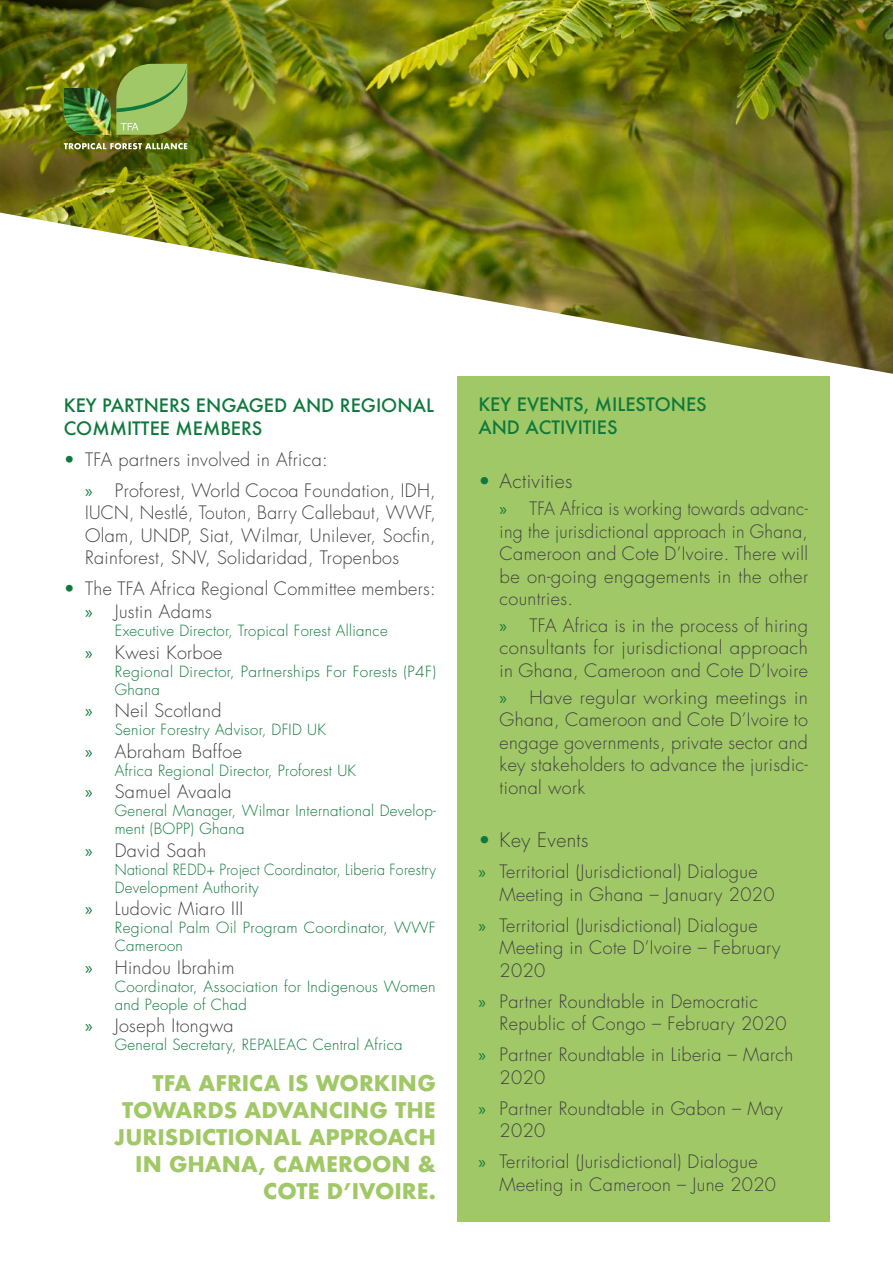
<style>
.page{position:relative;width:893px;height:1263px;background:#fff}
.page>*{position:absolute;margin:0;border:0;box-sizing:border-box;transform-origin:0 0}
.t1{font:700 21px/27px "Futura";color:#a1c866;text-align:right}
.t2{font:300 19.5px "Futura LT";letter-spacing:.02em;color:#414042}
.t3{font:300 18px/22.5px "Futura LT";letter-spacing:.02em;color:#414042}
.t4{font:300 18px/22.5px "Futura LT";letter-spacing:.02em;color:#414042;text-align:justify;scale:.94 1}
.t5{font:300 18px/22.5px "Futura LT";letter-spacing:.02em;color:#414042;text-align:justify;scale:1.04 1}
.t6{font:500 18px/22.5px "Futura";color:#0f793d}
.t7{font:300 15px/18px "Futura LT";letter-spacing:.02em;color:#0f793d}
.t8{font:300 15px/18px "Futura LT";letter-spacing:.02em;color:#0f793d;scale:.94 1}
.s1{color:#0f793d}
.s2{font-family:"Myriad Pro";font-weight:400;color:#0f793d}
</style>
<div class="page">
<img style="left:0;top:0;width:893px;height:374px">
<svg style="left:64px;top:143px;width:123px;height:6px"></svg>
<img style="left:64px;top:64px;width:123px;height:71px">
<div style="left:457px;top:376px;width:372px;height:846px;background:#a1c866"></div>
<p class="t6" style="left:64px;top:394px;width:372px">KEY PARTNERS ENGAGED AND REGIONAL<br>COMMITTEE MEMBERS</p>
<p class="t3" style="left:85px;top:444px;width:352px;line-height:31px;text-indent:-21px"><span class="s1">•</span> TFA partners involved in Africa:<br><span class="s2">»</span> Proforest, World Cocoa Foundation, IDH,</p>
<p class="t3" style="left:85px;top:502px;width:352px;text-align:justify">IUCN, Nestlé, Touton, Barry Callebaut, WWF, Olam, UNDP, Siat, Wilmar, Unilever, Socfin, Rainforest, SNV, Solidaridad, Tropenbos</p>
<p class="t3" style="left:85px;top:578px;width:352px;text-indent:-21px"><span class="s1">•</span> The TFA Africa Regional Committee members: <span class="s2">»</span> Justin Adams</p>
<p class="t7" style="left:115px;top:622px;width:274px">Executive Director, Tropical Forest Alliance</p>
<p class="t3" style="left:85px;top:641px;width:139px"><span class="s2">»</span> Kwesi Korboe</p>
<p class="t7" style="left:115px;top:662px;width:323px">Regional Director, Partnerships For Forests (P4F)<br>Ghana</p>
<p class="t3" style="left:85px;top:700px;width:138px"><span class="s2">»</span> Neil Scotland</p>
<p class="t7" style="left:115px;top:721px;width:213px">Senior Forestry Advisor, DFID UK</p>
<p class="t3" style="left:85px;top:740px;width:158px"><span class="s2">»</span> Abraham Baffoe</p>
<p class="t7" style="left:115px;top:761px;width:243px">Africa Regional Director, Proforest UK</p>
<p class="t3" style="left:85px;top:781px;width:148px"><span class="s2">»</span> Samuel Avaala</p>
<p class="t7" style="left:115px;top:802px;width:323px">General Manager, Wilmar International Develop&shy;ment (BOPP) Ghana</p>
<p class="t3" style="left:85px;top:839px;width:123px"><span class="s2">»</span> David Saah</p>
<p class="t8" style="left:115px;top:860px;width:343px">National REDD+ Project Coordinator, Liberia Forestry<br>Development Authority</p>
<p class="t3" style="left:85px;top:898px;width:160px"><span class="s2">»</span> Ludovic Miaro III</p>
<p class="t7" style="left:115px;top:919px;width:322px">Regional Palm Oil Program Coordinator, WWF<br>Cameroon</p>
<p class="t3" style="left:85px;top:956px;width:151px"><span class="s2">»</span> Hindou Ibrahim</p>
<p class="t7" style="left:115px;top:977px;width:322px">Coordinator, Association for Indigenous Women and People of Chad</p>
<p class="t3" style="left:85px;top:1015px;width:150px"><span class="s2">»</span> Joseph Itongwa</p>
<p class="t7" style="left:115px;top:1036px;width:289px">General Secretary, REPALEAC Central Africa</p>
<p class="t1" style="left:114px;top:1070px;width:323px">TFA AFRICA IS WORKING<br>TOWARDS ADVANCING THE<br>JURISDICTIONAL APPROACH<br>IN GHANA, CAMEROON &amp;<br>COTE D’IVOIRE.</p>
<p class="t6" style="left:478px;top:393px;width:230px">KEY EVENTS, MILESTONES<br>AND ACTIVITIES</p>
<p class="t2" style="left:478px;top:469px;width:96px"><span class="s1">•</span> Activities</p>
<p class="t4" style="left:500px;top:498px;width:330px"><span class="s2">»</span> TFA Africa is working towards advanc&shy;ing the jurisdictional approach in Ghana, Cameroon and Cote D’Ivoire. There will be on-going engagements in the other countries.</p>
<p class="t3" style="left:500px;top:614px;width:310px;text-align:justify"><span class="s2">»</span> TFA Africa is in the process of hiring consultants for jurisdictional approach in Ghana, Cameroon and Cote D’Ivoire</p>
<p class="t5" style="left:500px;top:686px;width:298px"><span class="s2">»</span> Have regular working meetings in Ghana, Cameroon and Cote D’Ivoire to engage governments, private sector and key stakeholders to advance the jurisdic&shy;tional work</p>
<p class="t2" style="left:478px;top:828px;width:112px"><span class="s1">•</span> Key Events</p>
<p class="t3" style="left:500px;top:861px;width:276px;text-indent:-21px"><span class="s2">»</span> Territorial (Jurisdictional) Dialogue<br>Meeting in Ghana – January 2020</p>
<p class="t3" style="left:500px;top:914px;width:282px;text-indent:-21px"><span class="s2">»</span> Territorial (Jurisdictional) Dialogue<br>Meeting in Cote D’Ivoire – February<br>2020</p>
<p class="t3" style="left:500px;top:990px;width:289px;text-indent:-21px"><span class="s2">»</span> Partner Roundtable in Democratic<br>Republic of Congo – February 2020</p>
<p class="t3" style="left:500px;top:1044px;width:295px;text-indent:-21px"><span class="s2">»</span> Partner Roundtable in Liberia – March<br>2020</p>
<p class="t3" style="left:500px;top:1097px;width:285px;text-indent:-21px"><span class="s2">»</span> Partner Roundtable in Gabon – May<br>2020</p>
<p class="t3" style="left:500px;top:1151px;width:278px;text-indent:-21px"><span class="s2">»</span> Territorial (Jurisdictional) Dialogue<br>Meeting in Cameroon – June 2020</p>
</div>
